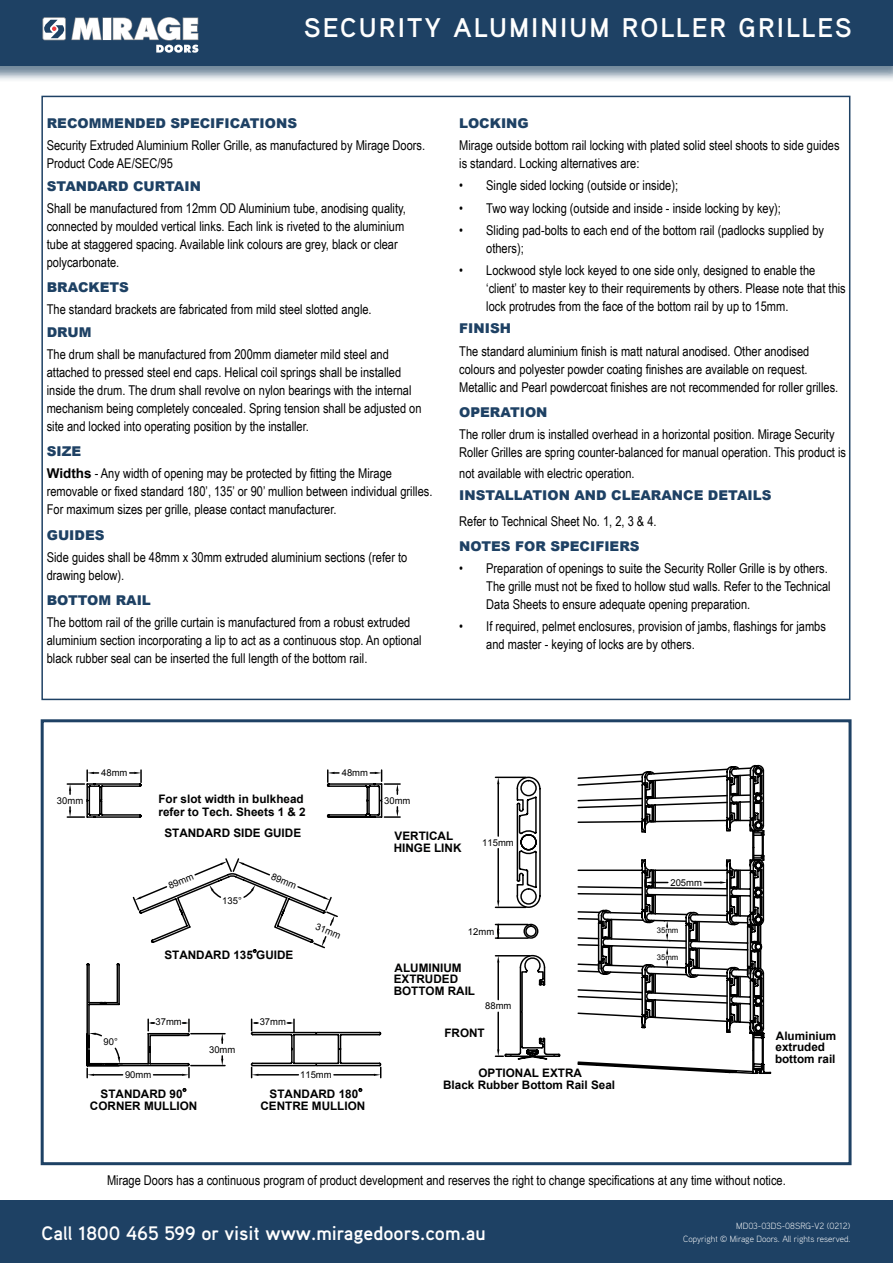
<style>
.page{position:relative;width:893px;height:1263px;background:#fff}
.page>*{position:absolute;margin:0;border:0;box-sizing:border-box;transform-origin:0 0}
.t1{font:700 27px "Aaux Pro";letter-spacing:.075em;color:#fff}
.t2{font:700 19.5px "Aaux Pro";color:#fff}
.t3{font:13.5px/18px "Arial Narrow";color:#000}
.t4{font:900 13.5px "Arial";color:#1e4164}
.t5{font:700 11.7px/11.4px "Arial";color:#000101}
.t6{font:9.45px "Arial";color:#000101}
.t7{font:300 9px/12.8px "Aaux Pro";color:#fff;text-align:right}
.t8{font:7.8px "Arial";color:#000101}
.s1{font-family:"Arial";font-weight:700}
</style>
<div class="page">
<div style="left:41px;top:719px;width:810px;height:446px;border:3px solid #1e4164"></div>
<div style="left:0;top:1201px;width:893px;height:62px;background:#1e4164"></div>
<div style="left:0;top:0;width:893px;height:82px;background:#214563;opacity:.63"></div>
<div style="left:0;top:0;width:893px;height:65px;background:#1e4164"></div>
<svg style="left:42px;top:17px;width:156px;height:36px"></svg>
<svg style="left:358px;top:1088px;width:4px;height:4px"></svg>
<svg style="left:154px;top:1074px;width:36px;height:4px"></svg>
<hr style="left:258px;top:1074px;width:40px;height:1px;background:#000">
<hr style="left:334px;top:1074px;width:40px;height:1px;background:#000">
<svg style="left:251px;top:1074px;width:7px;height:4px"></svg>
<svg style="left:374px;top:1068px;width:7px;height:10px"></svg>
<svg style="left:86px;top:1068px;width:38px;height:10px"></svg>
<svg style="left:182px;top:1088px;width:5px;height:4px"></svg>
<svg style="left:111px;top:769px;width:216px;height:305px"></svg>
<svg style="left:67px;top:807px;width:17px;height:11px"></svg>
<svg style="left:327px;top:770px;width:12px;height:5px"></svg>
<svg style="left:370px;top:770px;width:13px;height:5px"></svg>
<svg style="left:67px;top:770px;width:32px;height:24px"></svg>
<svg style="left:130px;top:770px;width:12px;height:5px"></svg>
<svg style="left:85px;top:775px;width:316px;height:283px"></svg>
<svg style="left:494px;top:764px;width:271px;height:310px"></svg>
<h1 class="t1" style="left:304px;top:10px;width:549px">SECURITY ALUMINIUM ROLLER GRILLES</h1>
<p class="t4" style="left:47px;top:113px;width:252px">RECOMMENDED SPECIFICATIONS</p>
<p class="t3" style="left:47px;top:136px;width:380px">Security Extruded Aluminium Roller Grille, as manufactured by Mirage Doors.<br>Product Code AE/SEC/95</p>
<p class="t4" style="left:47px;top:176px;width:156px">STANDARD CURTAIN</p>
<p class="t3" style="left:47px;top:198px;width:361px">Shall be manufactured from 12mm OD Aluminium tube, anodising quality, connected by moulded vertical links. Each link is riveted to the aluminium tube at staggered spacing. Available link colours are grey, black or clear polycarbonate.</p>
<p class="t4" style="left:47px;top:277px;width:84px">BRACKETS</p>
<p class="t3" style="left:47px;top:300px;width:326px">The standard brackets are fabricated from mild steel slotted angle.</p>
<p class="t4" style="left:47px;top:322px;width:46px">DRUM</p>
<p class="t3" style="left:47px;top:344px;width:376px">The drum shall be manufactured from 200mm diameter mild steel and attached to pressed steel end caps. Helical coil springs shall be installed inside the drum. The drum shall revolve on nylon bearings with the internal mechanism being completely concealed. Spring tension shall be adjusted on site and locked into operating position by the installer.</p>
<p class="t4" style="left:47px;top:441px;width:36px">SIZE</p>
<p class="t3" style="left:47px;top:464px;width:387px"><span class="s1">Widths</span> - Any width of opening may be protected by fitting the Mirage removable or fixed standard 180’, 135’ or 90’ mullion between individual grilles.<br>For maximum sizes per grille, please contact manufacturer.</p>
<p class="t4" style="left:47px;top:525px;width:59px">GUIDES</p>
<p class="t3" style="left:47px;top:547px;width:362px">Side guides shall be 48mm x 30mm extruded aluminium sections (refer to drawing below).</p>
<p class="t4" style="left:47px;top:590px;width:106px">BOTTOM RAIL</p>
<p class="t3" style="left:47px;top:613px;width:376px">The bottom rail of the grille curtain is manufactured from a robust extruded aluminium section incorporating a lip to act as a continuous stop. An optional black rubber seal can be inserted the full length of the bottom rail.</p>
<p class="t4" style="left:459px;top:113px;width:71px">LOCKING</p>
<p class="t3" style="left:459px;top:136px;width:382px">Mirage outside bottom rail locking with plated solid steel shoots to side guides is standard. Locking alternatives are:</p>
<p class="t3" style="left:459px;top:176px;width:220px">• Single sided locking (outside or inside);</p>
<p class="t3" style="left:459px;top:198px;width:323px">• Two way locking (outside and inside - inside locking by key);</p>
<p class="t3" style="left:486px;top:221px;width:339px;text-indent:-27px">• Sliding pad-bolts to each end of the bottom rail (padlocks supplied by others);</p>
<p class="t3" style="left:486px;top:261px;width:361px;text-indent:-27px">• Lockwood style lock keyed to one side only, designed to enable the ‘client’ to master key to their requirements by others. Please note that this lock protrudes from the face of the bottom rail by up to 15mm.</p>
<p class="t4" style="left:459px;top:319px;width:53px">FINISH</p>
<p class="t3" style="left:459px;top:341px;width:380px">The standard aluminium finish is matt natural anodised. Other anodised colours and polyester powder coating finishes are available on request.<br>Metallic and Pearl powdercoat finishes are not recommended for roller grilles.</p>
<p class="t4" style="left:459px;top:402px;width:90px">OPERATION</p>
<p class="t3" style="left:459px;top:425px;width:388px">The roller drum is installed overhead in a horizontal position. Mirage Security<br>Roller Grilles are spring counter-balanced for manual operation. This product is</p>
<p class="t3" style="left:459px;top:464px;width:177px">not available with electric operation.</p>
<p class="t4" style="left:459px;top:486px;width:314px">INSTALLATION AND CLEARANCE DETAILS</p>
<p class="t3" style="left:459px;top:511px;width:199px">Refer to Technical Sheet No. 1, 2, 3 &amp; 4.</p>
<p class="t4" style="left:459px;top:536px;width:182px">NOTES FOR SPECIFIERS</p>
<p class="t3" style="left:486px;top:559px;width:346px;text-indent:-27px">• Preparation of openings to suite the Security Roller Grille is by others.<br>The grille must not be fixed to hollow stud walls. Refer to the Technical<br>Data Sheets to ensure adequate opening preparation.</p>
<p class="t3" style="left:486px;top:617px;width:341px;text-indent:-27px">• If required, pelmet enclosures, provision of jambs, flashings for jambs and master - keying of locks are by others.</p>
<p class="t6" style="left:57px;top:794px;width:28px">30mm</p>
<p class="t6" style="left:101px;top:767px;width:28px">48mm</p>
<p class="t5" style="left:158px;top:794px;width:147px">For slot width in bulkhead</p>
<p class="t5" style="left:159px;top:807px;width:149px">refer to Tech. Sheets 1 &amp; 2</p>
<p class="t6" style="left:342px;top:767px;width:28px">48mm</p>
<p class="t6" style="left:384px;top:794px;width:28px">30mm</p>
<p class="t5" style="left:164px;top:828px;width:138px">STANDARD SIDE GUIDE</p>
<p class="t6" style="left:166px;top:880px;width:28px;rotate:-23deg">89mm</p>
<p class="t6" style="left:274px;top:870px;width:28px;rotate:23deg">89mm</p>
<p class="t6" style="left:222px;top:894px;width:21px">135°</p>
<p class="t5" style="left:164px;top:950px;width:130px">STANDARD 135 GUIDE</p>
<p class="t6" style="left:319px;top:920px;width:28px;rotate:23deg">31mm</p>
<p class="t6" style="left:104px;top:1036px;width:16px">90°</p>
<p class="t6" style="left:156px;top:1016px;width:28px">37mm</p>
<p class="t6" style="left:260px;top:1016px;width:28px">37mm</p>
<p class="t6" style="left:209px;top:1043px;width:28px">30mm</p>
<p class="t6" style="left:125px;top:1069px;width:28px">90mm</p>
<p class="t6" style="left:300px;top:1069px;width:33px">115mm</p>
<p class="t5" style="left:90px;top:1089px;width:109px;line-height:11.9px;text-align:center">STANDARD 90<br>CORNER MULLION</p>
<p class="t5" style="left:270px;top:1089px;width:90px">STANDARD 180</p>
<p class="t5" style="left:260px;top:1101px;width:106px">CENTRE MULLION</p>
<p class="t5" style="left:394px;top:830px;width:69px">VERTICAL<br>HINGE LINK</p>
<p class="t6" style="left:482px;top:836px;width:33px">115mm</p>
<p class="t6" style="left:468px;top:925px;width:28px">12mm</p>
<p class="t5" style="left:394px;top:962px;width:83px">ALUMINIUM<br>EXTRUDED<br>BOTTOM RAIL</p>
<p class="t5" style="left:444px;top:1027px;width:42px">FRONT</p>
<p class="t6" style="left:485px;top:1000px;width:28px">88mm</p>
<p class="t5" style="left:478px;top:1067px;width:105px">OPTIONAL EXTRA</p>
<p class="t5" style="left:443px;top:1079px;width:174px">Black Rubber Bottom Rail Seal</p>
<p class="t6" style="left:670px;top:876px;width:33px">205mm</p>
<p class="t8" style="left:657px;top:925px;width:23px">35mm</p>
<p class="t8" style="left:657px;top:952px;width:23px">35mm</p>
<p class="t5" style="left:775px;top:1031px;width:63px">Aluminium extruded bottom rail</p>
<p class="t3" style="left:107px;top:1170px;width:680px">Mirage Doors has a continuous program of product development and reserves the right to change specifications at any time without notice.</p>
<h2 class="t2" style="left:41px;top:1220px;width:446px">Call 1800 465 599 or visit www.miragedoors.com.au</h2>
<p class="t7" style="left:683px;top:1219px;width:169px">MD03-03DS-08SRG-V2 (0212)<br>Copyright © Mirage Doors. All rights reserved.</p>
</div>
